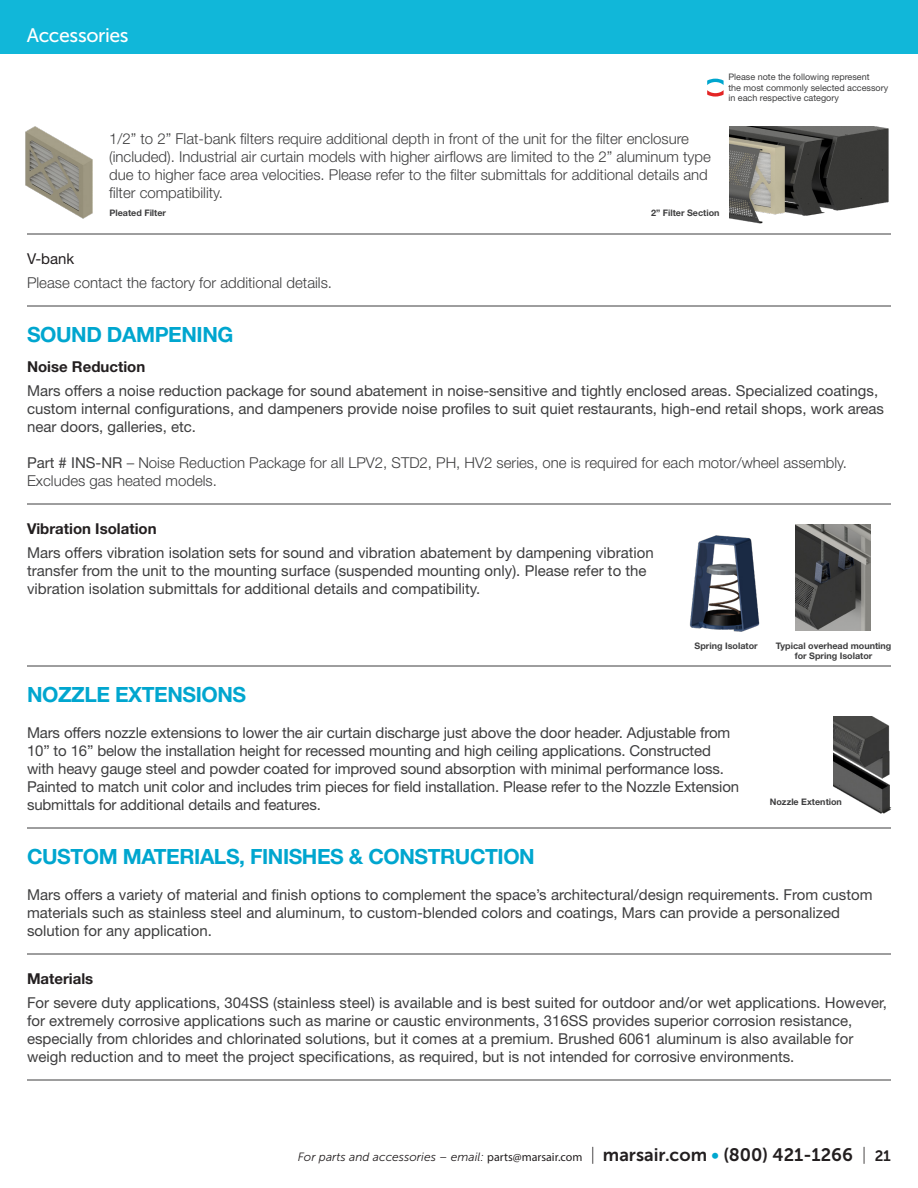
<style>
.page{position:relative;width:918px;height:1188px;background:#fff}
.page>*{position:absolute;margin:0;border:0;box-sizing:border-box;transform-origin:0 0}
.ACCESSORIES_CATEGORY{font:700 21px "Helvetica Neue LT Std";letter-spacing:-.02em;color:#00a6cf}
.H1_Overview{font:19.5px "Museo Sans 500";letter-spacing:-.02em;color:#fff}
.ACCESSORIES_DESCRIPT{font:15px/18px "Helvetica Neue LT Std";color:#3e3e3f}
.ACCESSORIES_DESCRIPT-2{font:300 15px/18px "Helvetica Neue LT Std";color:#3e3e3f}
.ACCESSORIES_SUB_BLAC{font:700 15px "Helvetica Neue LT Std";color:#231f20}
.ACCESSORIES_SUB_SUB{font:15px "Helvetica Neue LT Std";color:#231f20}
.t1{font:italic 13.05px "Museo Sans 300";color:#231f20}
.MUSEO_700_11_13{font:italic 12px "Museo Sans 300";color:#231f20}
.ACCESSORIES_CAPTION{font:700 9px/10.5px "Helvetica Neue LT Std";color:#3e3e3f;text-align:center}
.ACCESSORIES_DESCRIPT-3{font:9px/10.5px "Helvetica Neue LT Std";color:#3e3e3f}
.s1{font-weight:400}
.s2{font-family:"Myriad Pro";font-style:normal}
.s3{font-family:"Museo Sans 100";font-style:normal;font-size:18px}
.s4{font-family:"Museo Sans 700";font-style:normal;font-size:18px}
.s5{font-family:"Museo Sans 700";font-style:normal;font-size:18px;color:#00a7cf}
.s6{font-family:"Museo Sans 700";font-style:normal;font-size:15px}
</style>
<div class="page">
<div style="left:0;top:0;width:918px;height:54px;background:#11b7d9"></div>
<svg style="left:707px;top:79px;width:17px;height:18px"></svg>
<hr style="left:27px;top:234px;width:864px;height:1px;background:#3e3e3f">
<hr style="left:27px;top:306px;width:864px;height:1px;background:#3e3e3f">
<hr style="left:27px;top:504px;width:864px;height:1px;background:#3e3e3f">
<hr style="left:27px;top:666px;width:864px;height:1px;background:#3e3e3f">
<hr style="left:27px;top:828px;width:864px;height:1px;background:#3e3e3f">
<hr style="left:27px;top:954px;width:864px;height:1px;background:#3e3e3f">
<hr style="left:27px;top:1080px;width:864px;height:1px;background:#3e3e3f">
<img style="left:730px;top:127px;width:159px;height:97px">
<img style="left:25px;top:126px;width:68px;height:93px">
<img style="left:689px;top:535px;width:71px;height:97px">
<img style="left:796px;top:524px;width:75px;height:107px">
<img style="left:834px;top:716px;width:58px;height:98px">
<p class="H1_Overview" style="left:27px;top:24px;width:103px">Accessories</p>
<p class="ACCESSORIES_DESCRIPT-3" style="left:728px;top:72px;width:161px">Please note the following represent<br>the most commonly selected accessory in each respective category</p>
<p class="t1" style="left:739px;top:82px;width:94px">Recommended</p>
<p class="ACCESSORIES_DESCRIPT-2" style="left:109px;top:129px;width:603px">1/2” to 2” Flat-bank filters require additional depth in front of the unit for the filter enclosure (included). Industrial air curtain models with higher airflows are limited to the 2” aluminum type due to higher face area velocities. Please refer to the filter submittals for additional details and filter compatibility.</p>
<p class="ACCESSORIES_CAPTION" style="left:109px;top:207px;width:58px">Pleated Filter</p>
<p class="ACCESSORIES_CAPTION" style="left:651px;top:207px;width:70px">2” Filter Section</p>
<p class="ACCESSORIES_SUB_SUB" style="left:27px;top:250px;width:49px">V-bank</p>
<p class="ACCESSORIES_DESCRIPT-2" style="left:27px;top:273px;width:307px">Please contact the factory for additional details.</p>
<p class="ACCESSORIES_CATEGORY" style="left:27px;top:322px;width:208px">SOUND DAMPENING</p>
<p class="ACCESSORIES_SUB_BLAC" style="left:27px;top:357px;width:120px">Noise Reduction</p>
<p class="ACCESSORIES_DESCRIPT" style="left:27px;top:381px;width:859px">Mars offers a noise reduction package for sound abatement in noise-sensitive and tightly enclosed areas. Specialized coatings, custom internal configurations, and dampeners provide noise profiles to suit quiet restaurants, high-end retail shops, work areas near doors, galleries, etc.</p>
<p class="ACCESSORIES_DESCRIPT-2" style="left:27px;top:453px;width:821px"><span class="s1">Part # INS-NR</span> – Noise Reduction Package for all LPV2, STD2, PH, HV2 series, one is required for each motor/wheel assembly.<br>Excludes gas heated models.</p>
<p class="ACCESSORIES_SUB_BLAC" style="left:27px;top:519px;width:131px">Vibration Isolation</p>
<p class="ACCESSORIES_DESCRIPT" style="left:27px;top:543px;width:628px">Mars offers vibration isolation sets for sound and vibration abatement by dampening vibration transfer from the unit to the mounting surface (suspended mounting only). Please refer to the vibration isolation submittals for additional details and compatibility.</p>
<p class="ACCESSORIES_CAPTION" style="left:695px;top:640px;width:65px">Spring Isolator</p>
<p class="ACCESSORIES_CAPTION" style="left:776px;top:640px;width:117px">Typical overhead mounting for Spring Isolator</p>
<p class="ACCESSORIES_CATEGORY" style="left:27px;top:682px;width:221px">NOZZLE EXTENSIONS</p>
<p class="ACCESSORIES_DESCRIPT" style="left:27px;top:723px;width:714px">Mars offers nozzle extensions to lower the air curtain discharge just above the door header. Adjustable from 10” to 16” below the installation height for recessed mounting and high ceiling applications. Constructed with heavy gauge steel and powder coated for improved sound absorption with minimal performance loss.<br>Painted to match unit color and includes trim pieces for field installation. Please refer to the Nozzle Extension submittals for additional details and features.</p>
<p class="ACCESSORIES_CATEGORY" style="left:27px;top:844px;width:509px">CUSTOM MATERIALS, FINISHES &amp; CONSTRUCTION</p>
<p class="ACCESSORIES_DESCRIPT" style="left:27px;top:885px;width:847px">Mars offers a variety of material and finish options to complement the space’s architectural/design requirements. From custom materials such as stainless steel and aluminum, to custom-blended colors and coatings, Mars can provide a personalized solution for any application.</p>
<p class="ACCESSORIES_SUB_BLAC" style="left:27px;top:969px;width:68px">Materials</p>
<p class="ACCESSORIES_DESCRIPT" style="left:27px;top:993px;width:862px">For severe duty applications, 304SS (stainless steel) is available and is best suited for outdoor and/or wet applications. However, for extremely corrosive applications such as marine or caustic environments, 316SS provides superior corrosion resistance, especially from chlorides and chlorinated solutions, but it comes at a premium. Brushed 6061 aluminum is also available for weigh reduction and to meet the project specifications, as required, but is not intended for corrosive environments.</p>
<p class="ACCESSORIES_CAPTION" style="left:770px;top:797px;width:74px">Nozzle Extention</p>
<p class="MUSEO_700_11_13" style="left:298px;top:1150px;width:595px">For parts and accessories – email: <span class="s2">parts@marsair.com</span> <span class="s3">|</span> <span class="s4">marsair.com</span> <span class="s5">•</span> <span class="s4">(800) 421-1266</span> <span class="s3">|</span> <span class="s6">21</span></p>
</div>
